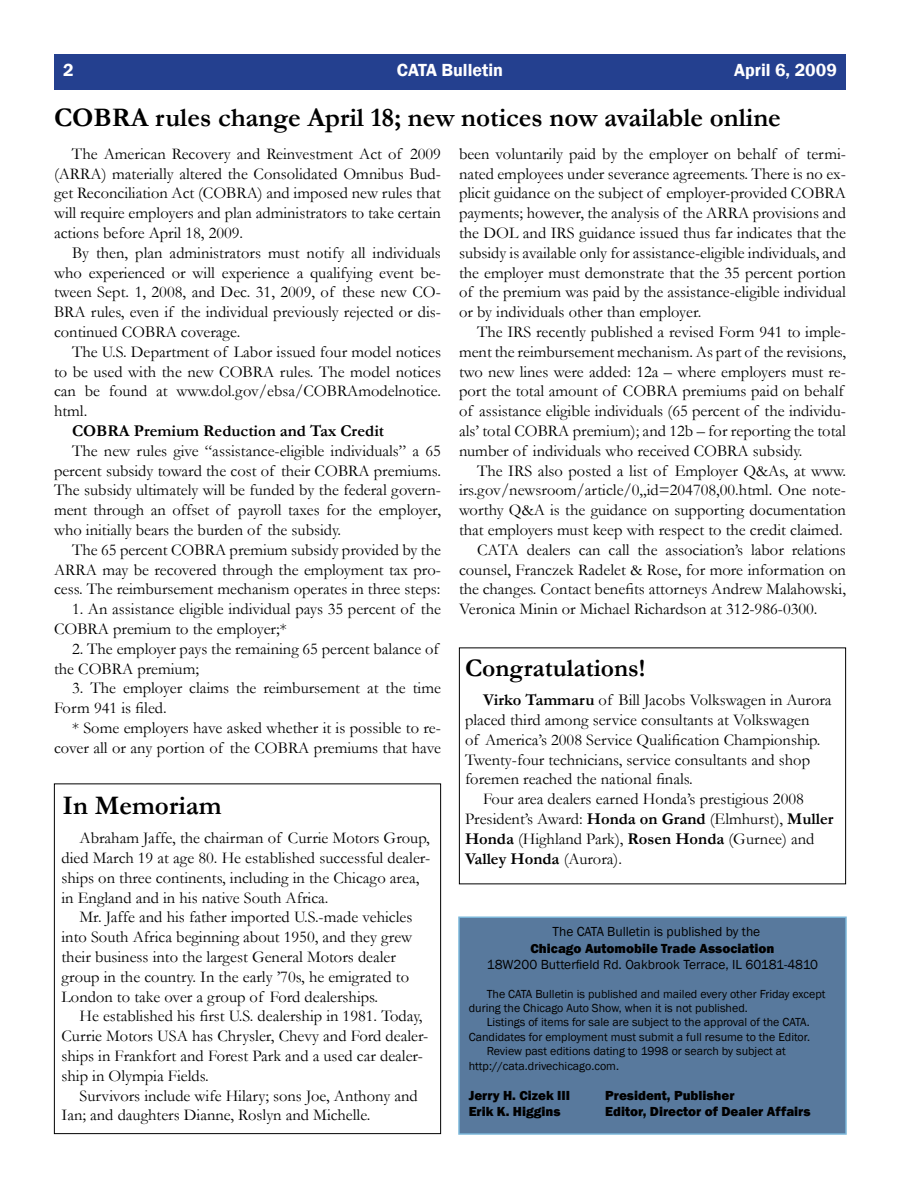
<style>
.page{position:relative;width:918px;height:1188px;background:#fff}
.page>*{position:absolute;margin:0;border:0;box-sizing:border-box;transform-origin:0 0}
.t1{font:700 27px "Garamond";color:#000}
.t2{font:700 25.5px "Garamond";color:#000}
.t3{font:600 18px "Franklin Gothic";color:#fff}
.t4{font:16.5px/19.8px "Garamond";color:#000}
.t5{font:700 16.5px "Garamond";color:#000}
.t6{font:800 13.5px "Franklin Gothic";color:#000}
.t7{font:13.5px "Franklin Gothic";color:#000}
.t8{font:12px/14.4px "Franklin Gothic";color:#000}
.s1{font-weight:700}
.s2{font-weight:400}
</style>
<div class="page">
<div style="left:54px;top:783px;width:387px;height:351px;border:1px solid #000"></div>
<div style="left:459px;top:648px;width:387px;height:236px;border:1px solid #000"></div>
<div style="left:459px;top:917px;width:387px;height:217px;background:#58799d"></div>
<div style="left:458px;top:916px;width:389px;height:219px;border:2px solid #7ab6d9"></div>
<div style="left:54px;top:54px;width:792px;height:36px;background:#24408f"></div>
<p class="t3" style="left:63px;top:59px;width:12px">2</p>
<p class="t3" style="left:397px;top:59px;width:108px">CATA Bulletin</p>
<p class="t3" style="left:734px;top:59px;width:104px">April 6, 2009</p>
<h1 class="t1" style="left:54px;top:99px;width:728px">COBRA rules change April 18; new notices now available online</h1>
<p class="t4" style="left:54px;top:143px;width:389px;text-align:justify;text-indent:18px">The American Recovery and Reinvestment Act of 2009 (ARRA) materially altered the Consolidated Omnibus Bud&shy;get Reconciliation Act (COBRA) and imposed new rules that will require employers and plan administrators to take certain actions before April 18, 2009.</p>
<p class="t4" style="left:54px;top:242px;width:389px;text-align:justify;text-indent:18px">By then, plan administrators must notify all individuals who experienced or will experience a qualifying event be&shy;tween Sept. 1, 2008, and Dec. 31, 2009, of these new CO-BRA rules, even if the individual previously rejected or dis&shy;continued COBRA coverage.</p>
<p class="t4" style="left:54px;top:341px;width:389px;text-align:justify;text-indent:18px">The U.S. Department of Labor issued four model notices to be used with the new COBRA rules. The model notices can be found at www.dol.gov/ebsa/COBRAmodelnotice. html.</p>
<p class="t5" style="left:72px;top:420px;width:314px">COBRA Premium Reduction and Tax Credit</p>
<p class="t4" style="left:54px;top:440px;width:389px;text-align:justify;text-indent:18px">The new rules give “assistance-eligible individuals” a 65 percent subsidy toward the cost of their COBRA premiums.<br>The subsidy ultimately will be funded by the federal govern&shy;ment through an offset of payroll taxes for the employer, who initially bears the burden of the subsidy.</p>
<p class="t4" style="left:54px;top:539px;width:389px;text-align:justify;text-indent:18px">The 65 percent COBRA premium subsidy provided by the ARRA may be recovered through the employment tax pro&shy;cess. The reimbursement mechanism operates in three steps:</p>
<p class="t4" style="left:54px;top:599px;width:389px;text-indent:18px">1. An assistance eligible individual pays 35 percent of the<br>COBRA premium to the employer;*</p>
<p class="t4" style="left:54px;top:638px;width:386px;text-indent:18px">2. The employer pays the remaining 65 percent balance of the COBRA premium;</p>
<p class="t4" style="left:54px;top:678px;width:389px;text-indent:18px">3. The employer claims the reimbursement at the time<br>Form 941 is filed.</p>
<p class="t4" style="left:54px;top:717px;width:389px;text-align:right">* Some employers have asked whether it is possible to re&shy;cover all or any portion of the COBRA premiums that have</p>
<h1 class="t1" style="left:62px;top:787px;width:161px">In Memoriam</h1>
<p class="t4" style="left:62px;top:828px;width:370px;text-indent:18px">Abraham Jaffe, the chairman of Currie Motors Group, died March 19 at age 80. He established successful dealer&shy;ships on three continents, including in the Chicago area, in England and in his native South Africa.</p>
<p class="t4" style="left:62px;top:907px;width:353px;text-indent:18px">Mr. Jaffe and his father imported U.S.-made vehicles into South Africa beginning about 1950, and they grew their business into the largest General Motors dealer group in the country. In the early ’70s, he emigrated to London to take over a group of Ford dealerships.</p>
<p class="t4" style="left:62px;top:1006px;width:368px;text-indent:18px">He established his first U.S. dealership in 1981. Today, Currie Motors USA has Chrysler, Chevy and Ford dealer&shy;ships in Frankfort and Forest Park and a used car dealer&shy;ship in Olympia Fields.</p>
<p class="t4" style="left:62px;top:1085px;width:358px;text-indent:18px">Survivors include wife Hilary; sons Joe, Anthony and<br>Ian; and daughters Dianne, Roslyn and Michelle.</p>
<p class="t4" style="left:459px;top:143px;width:389px;text-align:justify">been voluntarily paid by the employer on behalf of termi&shy;nated employees under severance agreements. There is no ex&shy;plicit guidance on the subject of employer-provided COBRA payments; however, the analysis of the ARRA provisions and the DOL and IRS guidance issued thus far indicates that the subsidy is available only for assistance-eligible individuals, and the employer must demonstrate that the 35 percent portion of the premium was paid by the assistance-eligible individual or by individuals other than employer.</p>
<p class="t4" style="left:459px;top:321px;width:389px;text-indent:18px">The IRS recently published a revised Form 941 to imple&shy;ment the reimbursement mechanism. As part of the revisions, two new lines were added: 12a – where employers must re&shy;port the total amount of COBRA premiums paid on behalf of assistance eligible individuals (65 percent of the individu&shy;als’ total COBRA premium); and 12b – for reporting the total number of individuals who received COBRA subsidy.</p>
<p class="t4" style="left:477px;top:460px;width:371px">The IRS also posted a list of Employer Q&amp;As, at www.</p>
<p class="t4" style="left:459px;top:480px;width:389px">irs.gov/newsroom/article/0,,id=204708,00.html. One note-</p>
<p class="t4" style="left:459px;top:500px;width:389px">worthy Q&amp;A is the guidance on supporting documentation</p>
<p class="t4" style="left:459px;top:519px;width:385px">that employers must keep with respect to the credit claimed.</p>
<p class="t4" style="left:477px;top:539px;width:370px">CATA dealers can call the association’s labor relations</p>
<p class="t4" style="left:459px;top:559px;width:388px">counsel, Franczek Radelet &amp; Rose, for more information on</p>
<p class="t4" style="left:459px;top:579px;width:389px">the changes. Contact benefits attorneys Andrew Malahowski,</p>
<p class="t4" style="left:459px;top:599px;width:360px">Veronica Minin or Michael Richardson at 312-986-0300.</p>
<h2 class="t2" style="left:465px;top:651px;width:182px">Congratulations!</h2>
<p class="t4" style="left:483px;top:690px;width:350px"><span class="s1">Virko Tammaru</span> of Bill Jacobs Volkswagen in Aurora</p>
<p class="t4" style="left:465px;top:710px;width:346px">placed third among service consultants at Volkswagen</p>
<p class="t4" style="left:465px;top:729px;width:357px">of America’s 2008 Service Qualification Championship.</p>
<p class="t4" style="left:465px;top:749px;width:347px">Twenty-four technicians, service consultants and shop</p>
<p class="t4" style="left:465px;top:769px;width:229px">foremen reached the national finals.</p>
<p class="t4" style="left:483px;top:789px;width:322px">Four area dealers earned Honda’s prestigious 2008</p>
<p class="t4" style="left:465px;top:809px;width:370px">President’s Award: <span class="s1">Honda on Grand</span> (Elmhurst), <span class="s1">Muller</span></p>
<p class="t4" style="left:465px;top:828px;width:351px"><span class="s1">Honda</span> (Highland Park), <span class="s1">Rosen Honda</span> (Gurnee) and</p>
<p class="t5" style="left:465px;top:847px;width:158px">Valley Honda <span class="s2">(Aurora).</span></p>
<p class="t7" style="left:553px;top:924px;width:209px">The CATA Bulletin is published by the</p>
<p class="t6" style="left:531px;top:939px;width:245px">Chicago Automobile Trade Association</p>
<p class="t7" style="left:487px;top:956px;width:333px">18W200 Butterfield Rd. Oakbrook Terrace, IL 60181-4810</p>
<p class="t8" style="left:469px;top:987px;width:358px;text-indent:18px">The CATA Bulletin is published and mailed every other Friday except during the Chicago Auto Show, when it is not published.</p>
<p class="t8" style="left:487px;top:1016px;width:325px">Listings of items for sale are subject to the approval of the CATA.</p>
<p class="t8" style="left:469px;top:1030px;width:343px">Candidates for employment must submit a full resume to the Editor.</p>
<p class="t8" style="left:487px;top:1044px;width:301px">Review past editions dating to 1998 or search by subject at</p>
<p class="t8" style="left:469px;top:1059px;width:152px">http://cata.drivechicago.com.</p>
<p class="t6" style="left:469px;top:1087px;width:103px">Jerry H. Cizek III</p>
<p class="t6" style="left:605px;top:1087px;width:131px">President, Publisher</p>
<p class="t6" style="left:469px;top:1103px;width:93px">Erik K. Higgins</p>
<p class="t6" style="left:605px;top:1103px;width:207px">Editor, Director of Dealer Affairs</p>
</div>
